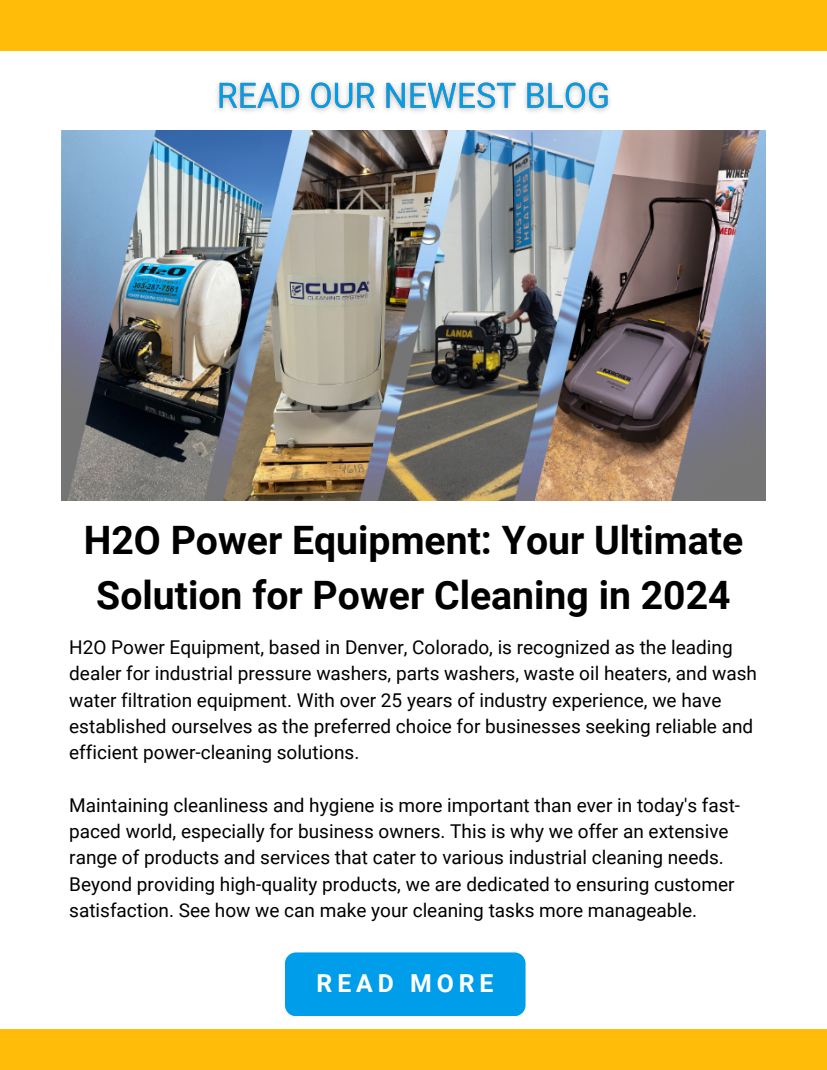
<style>
.page{position:relative;width:827px;height:1070px;background:#fff}
.page>*{position:absolute;margin:0;border:0;box-sizing:border-box;transform-origin:0 0}
.t1{font:700 39.15px/54.6px "Roboto";color:#000;text-align:center}
.t2{font:700 24.75px "Roboto";letter-spacing:.2em;color:#fff}
.t3{font:19px/26.2px "Roboto";color:#000}
</style>
<div class="page">
<div style="left:285px;top:952px;width:240px;height:63px;background:#009eea;border-radius:11px"></div>
<div style="left:0;top:1029px;width:826px;height:40px;background:#ffbc08"></div>
<div style="left:0;top:0;width:826px;height:50px;background:#ffbc08"></div>
<img style="left:61px;top:130px;width:704px;height:370px">
<img style="left:217px;top:81px;width:393px;height:31px">
<p class="t1" style="left:84px;top:513px;width:660px">H2O Power Equipment: Your Ultimate<br>Solution for Power Cleaning in 2024</p>
<p class="t3" style="left:69px;top:634px;width:689px">H2O Power Equipment, based in Denver, Colorado, is recognized as the leading dealer for industrial pressure washers, parts washers, waste oil heaters, and wash water filtration equipment. With over 25 years of industry experience, we have established ourselves as the preferred choice for businesses seeking reliable and efficient power-cleaning solutions.</p>
<p class="t3" style="left:69px;top:792px;width:672px">Maintaining cleanliness and hygiene is more important than ever in today's fast&shy;paced world, especially for business owners. This is why we offer an extensive range of products and services that cater to various industrial cleaning needs.<br>Beyond providing high-quality products, we are dedicated to ensuring customer satisfaction. See how we can make your cleaning tasks more manageable.</p>
<p class="t2" style="left:316px;top:968px;width:178px">READ MORE</p>
</div>
